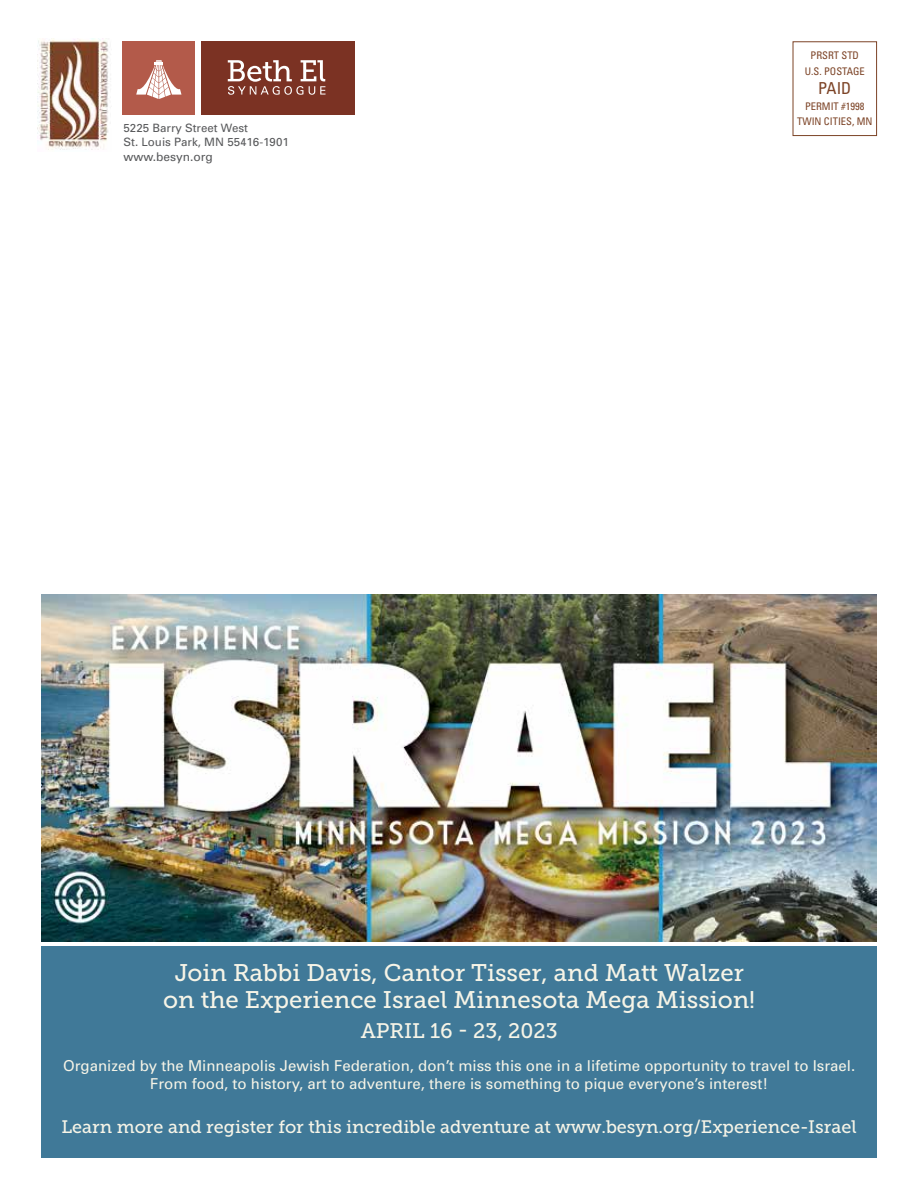
<style>
.page{position:relative;width:918px;height:1188px;background:#fff}
.page>*{position:absolute;margin:0;border:0;box-sizing:border-box;transform-origin:0 0}
.t1{font:24px/27px "Museo Slab 500";color:#f6f4e7;text-align:center}
.t2{font:21px "Museo Slab 500";color:#f6f4e7}
.t3{font:18px "Museo Slab 500";color:#f6f4e7}
.t4{font:condensed 16.5px "Univers";color:#7c4326}
.t5{font:15px/18px "Univers";color:#f6f4e7;text-align:center}
.t6{font:12px "Univers";color:#58595b}
.t7{font:11.55px/14.4px "Univers";color:#58595b}
.t8{font:condensed 10.5px/15.3px "Univers";color:#7c4326;text-align:center}
</style>
<div class="page">
<div style="left:41px;top:946px;width:836px;height:211px;background:#407998"></div>
<div style="left:793px;top:41px;width:84px;height:95px;border:1px solid #7c4326"></div>
<img style="left:38px;top:38px;width:71px;height:112px">
<div style="left:201px;top:41px;width:153px;height:74px;background:#7b3223"></div>
<div style="left:123px;top:41px;width:72px;height:74px;background:#b35a4a"></div>
<svg style="left:136px;top:60px;width:45px;height:39px"></svg>
<svg style="left:228px;top:60px;width:98px;height:35px"></svg>
<img style="left:41px;top:594px;width:836px;height:347px">
<p class="t7" style="left:124px;top:120px;width:167px">5225 Barry Street West<br>St. Louis Park, MN 55416-1901</p>
<p class="t6" style="left:124px;top:149px;width:91px">www.besyn.org</p>
<p class="t8" style="left:805px;top:48px;width:61px">PRSRT STD<br>U.S. POSTAGE</p>
<p class="t4" style="left:818px;top:78px;width:35px">PAID</p>
<p class="t8" style="left:797px;top:98px;width:77px">PERMIT #1998<br>TWIN CITIES, MN</p>
<h1 class="t1" style="left:163px;top:959px;width:593px">Join Rabbi Davis, Cantor Tisser, and Matt Walzer on the Experience Israel Minnesota Mega Mission!</h1>
<h2 class="t2" style="left:361px;top:1019px;width:198px">APRIL 16 - 23, 2023</h2>
<p class="t5" style="left:63px;top:1057px;width:794px">Organized by the Minneapolis Jewish Federation, don’t miss this one in a lifetime opportunity to travel to Israel.<br>From food, to history, art to adventure, there is something to pique everyone’s interest!</p>
<p class="t3" style="left:61px;top:1117px;width:797px">Learn more and register for this incredible adventure at www.besyn.org/Experience-Israel</p>
</div>
